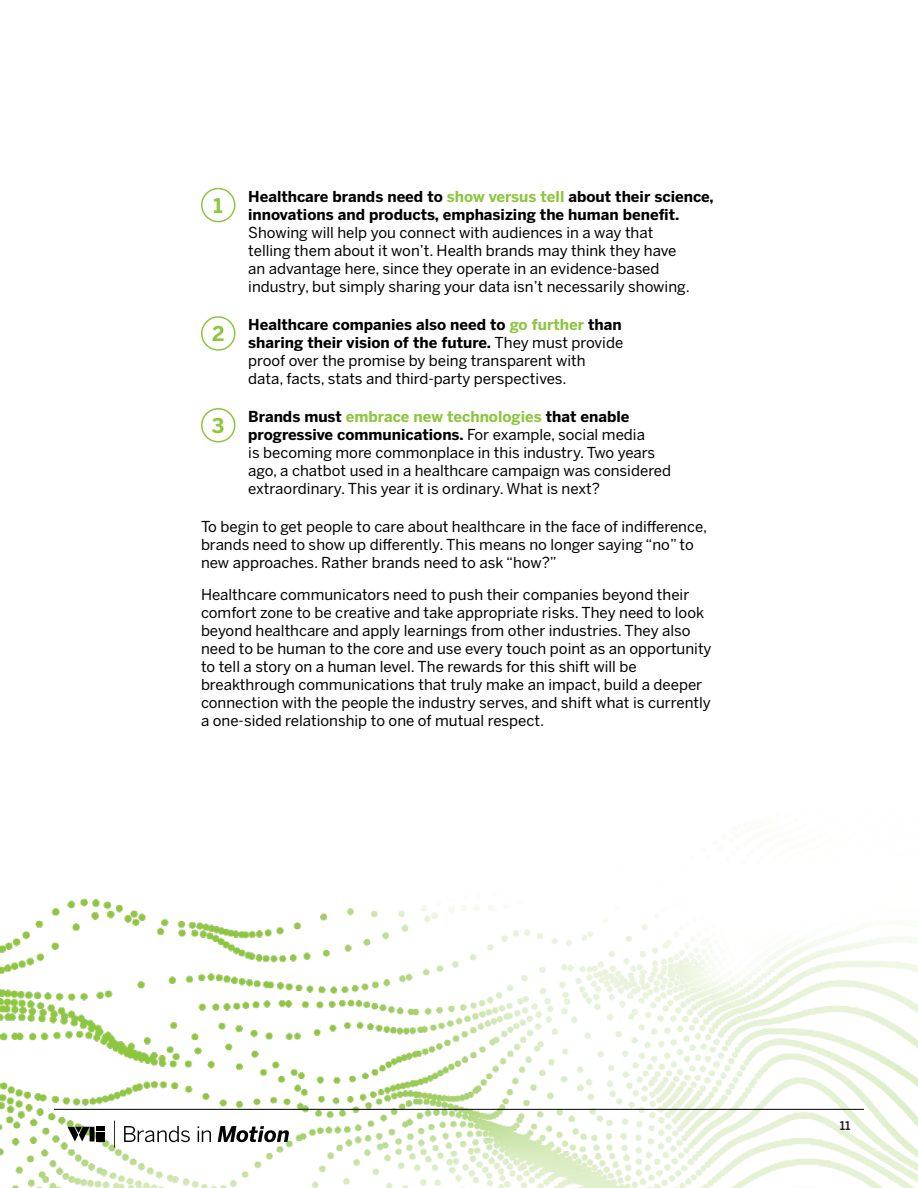
<style>
.page{position:relative;width:918px;height:1188px;background:#fff}
.page>*{position:absolute;margin:0;border:0;box-sizing:border-box;transform-origin:0 0}
.t1{font:700 20.25px "Benton Sans";color:#8dc63f}
.Paragraph_Text{font:15px/18px "Benton Sans";color:#000}
.Paragraph_Text-2{font:700 15px "Benton Sans";color:#000}
.t2{font:500 12px "Benton Sans";color:#1b1b1c}
.s1{color:#8dc63f}
.s2{font-weight:700}
.s3{font-weight:700;color:#8dc63f}
</style>
<div class="page">
<img style="left:0;top:898px;width:918px;height:290px">
<div style="left:201px;top:188px;width:34px;height:34px;border:2px solid #8dc63f;border-radius:50%"></div>
<div style="left:201px;top:316px;width:34px;height:35px;border:2px solid #8dc63f;border-radius:50%"></div>
<div style="left:201px;top:408px;width:34px;height:35px;border:2px solid #8dc63f;border-radius:50%"></div>
<hr style="left:54px;top:1109px;width:810px;height:1px;background:#000">
<svg style="left:114px;top:1120px;width:1px;height:28px"></svg>
<svg style="left:124px;top:1126px;width:66px;height:16px"></svg>
<svg style="left:198px;top:1126px;width:13px;height:16px"></svg>
<svg style="left:218px;top:1126px;width:71px;height:16px"></svg>
<svg style="left:68px;top:1127px;width:37px;height:14px"></svg>
<p class="Paragraph_Text-2" style="left:248px;top:187px;width:467px">Healthcare brands need to <span class="s1">show versus tell</span> about their science,</p>
<p class="Paragraph_Text" style="left:248px;top:205px;width:443px"><span class="s2">innovations and products, emphasizing the human benefit.<br></span>Showing will help you connect with audiences in a way that telling them about it won’t. Health brands may think they have an advantage here, since they operate in an evidence-based industry, but simply sharing your data isn’t necessarily showing.</p>
<p class="Paragraph_Text" style="left:248px;top:316px;width:377px"><span class="s2">Healthcare companies also need to</span> <span class="s3">go further</span> <span class="s2">than sharing their vision of the future.</span> They must provide proof over the promise by being transparent with data, facts, stats and third-party perspectives.</p>
<p class="Paragraph_Text" style="left:248px;top:408px;width:424px"><span class="s2">Brands must</span> <span class="s3">embrace new technologies</span> <span class="s2">that enable progressive communications.</span> For example, social media<br>is becoming more commonplace in this industry. Two years ago, a chatbot used in a healthcare campaign was considered extraordinary. This year it is ordinary. What is next?</p>
<p class="Paragraph_Text" style="left:201px;top:518px;width:508px">To begin to get people to care about healthcare in the face of indifference, brands need to show up differently. This means no longer saying “no” to new approaches. Rather brands need to ask “how?”</p>
<p class="Paragraph_Text" style="left:201px;top:586px;width:512px">Healthcare communicators need to push their companies beyond their comfort zone to be creative and take appropriate risks. They need to look beyond healthcare and apply learnings from other industries. They also need to be human to the core and use every touch point as an opportunity to tell a story on a human level. The rewards for this shift will be breakthrough communications that truly make an impact, build a deeper connection with the people the industry serves, and shift what is currently a one-sided relationship to one of mutual respect.</p>
<h1 class="t1" style="left:214px;top:193px;width:11px">1</h1>
<h1 class="t1" style="left:212px;top:321px;width:14px">2</h1>
<h1 class="t1" style="left:212px;top:413px;width:14px">3</h1>
<p class="t2" style="left:840px;top:1119px;width:12px">11</p>
</div>
